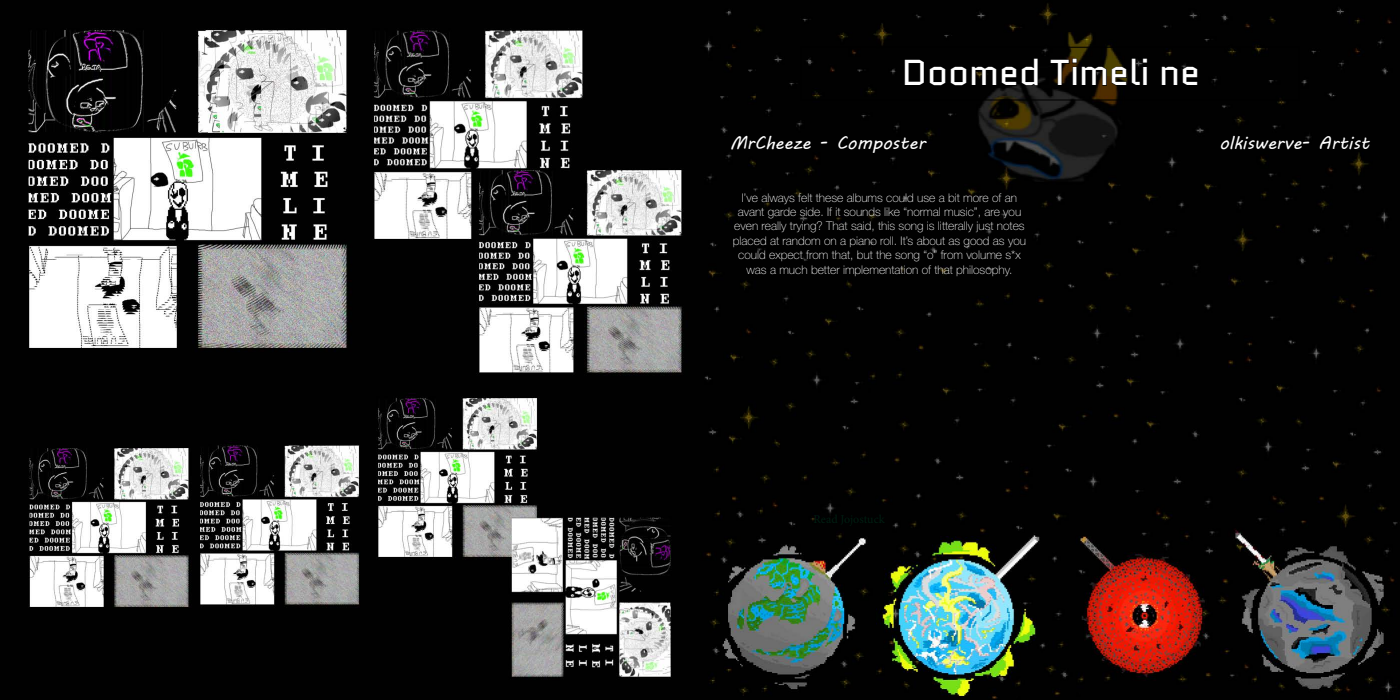
<style>
.page{position:relative;width:1400px;height:700px;background:#fff}
.page>*{position:absolute;margin:0;border:0;box-sizing:border-box;transform-origin:0 0}
.t1{font:36px "Quantico";color:#fff}
.t2{font:18px "MV Boli";color:#fff}
.t3{font:100 12px/14.4px "Helvetica Neue LT Std";color:#fff;text-align:center}
.t4{font:12px "Minion Pro";color:#001d11}
</style>
<div class="page">
<img style="left:0;top:0;width:1400px;height:700px">
<div style="left:801px;top:47px;width:499px;height:53px;border:1px solid #000"></div>
<div style="left:904px;top:58px;width:135px;height:28px;background:#010101"></div>
<svg style="left:1050px;top:58px;width:98px;height:29px"></svg>
<svg style="left:1161px;top:66px;width:37px;height:20px"></svg>
<h1 class="t1" style="left:902px;top:48px;width:300px">Doomed Timeli ne</h1>
<h2 class="t2" style="left:730px;top:130px;width:197px">MrCheeze - Composter</h2>
<p class="t3" style="left:733px;top:190px;width:295px">I’ve always felt these albums could use a bit more of an avant garde side. If it sounds like “normal music”, are you even really trying? That said, this song is litterally just notes placed at random on a piano roll. It’s about as good as you could expect from that, but the song “o” from volume s*x was a much better implementation of that philosophy.</p>
<h2 class="t2" style="left:1219px;top:130px;width:152px">olkiswerve- Artist</h2>
<p class="t4" style="left:814px;top:511px;width:73px">Read Jojostuck</p>
</div>
